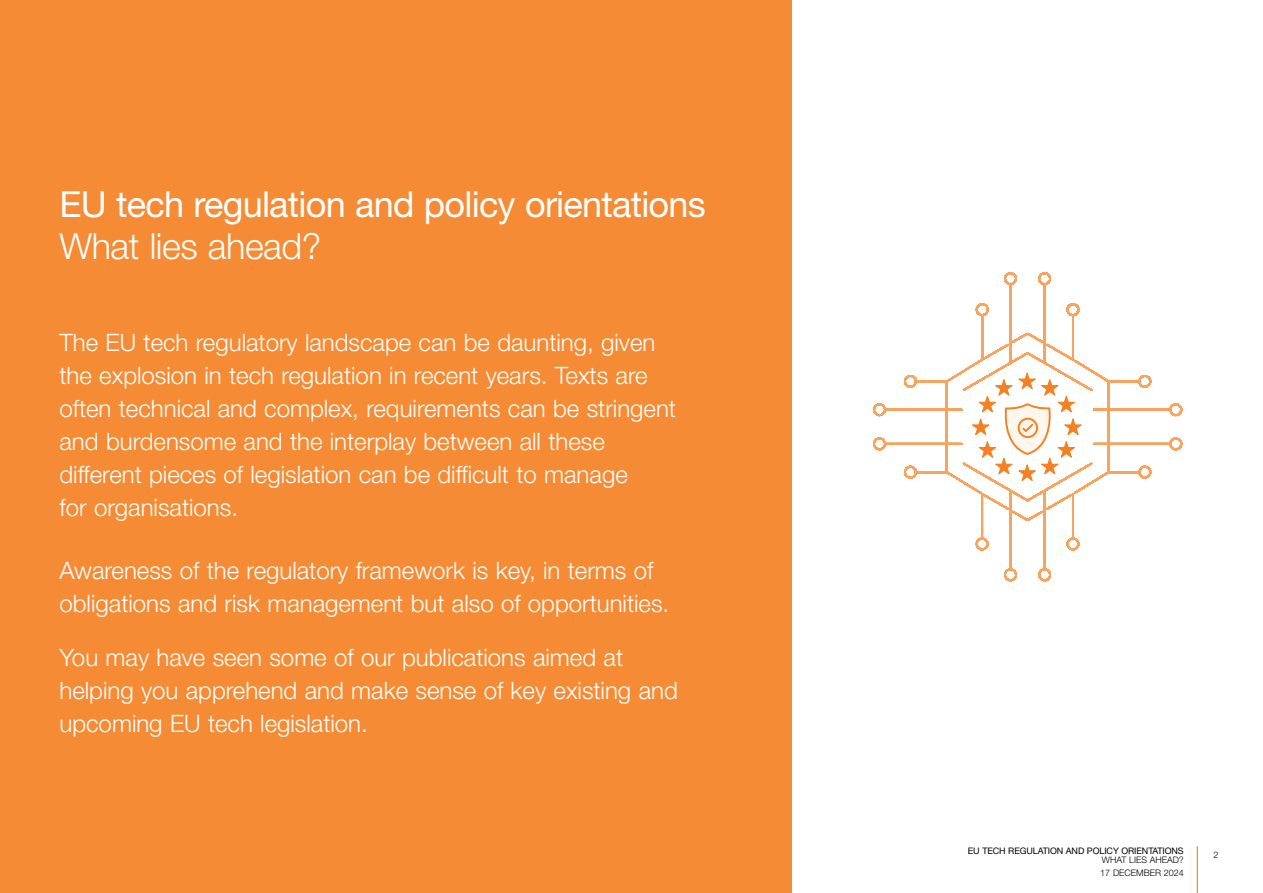
<style>
.page{position:relative;width:1263px;height:893px;background:#fff}
.page>*{position:absolute;margin:0;border:0;box-sizing:border-box;transform-origin:0 0}
.t1{font:36px "Helvetica Neue LT Std";letter-spacing:-.02em;color:#fff}
.t2{font:300 36px "Helvetica Neue LT Std";letter-spacing:-.01em;color:#fff}
.t3{font:300 24px/33px "Helvetica Neue LT Std";color:#fff}
.t4{font:9px "Helvetica Neue LT Std";letter-spacing:-.01em;color:#000}
.t5{font:300 9px/13.5px "Helvetica Neue LT Std";color:#000}
</style>
<div class="page">
<hr style="left:1197px;top:846px;width:1px;height:47px;background:#f58021">
<div style="left:0;top:0;width:792px;height:893px;background:#f68b35"></div>
<svg style="left:873px;top:272px;width:310px;height:310px"></svg>
<svg style="left:970px;top:372px;width:113px;height:110px"></svg>
<h1 class="t1" style="left:60px;top:182px;width:648px">EU tech regulation and policy orientations</h1>
<h1 class="t2" style="left:60px;top:224px;width:263px">What lies ahead?</h1>
<p class="t3" style="left:60px;top:326px;width:618px">The EU tech regulatory landscape can be daunting, given the explosion in tech regulation in recent years. Texts are often technical and complex, requirements can be stringent and burdensome and the interplay between all these different pieces of legislation can be difficult to manage<br>for organisations.</p>
<p class="t3" style="left:60px;top:554px;width:611px">Awareness of the regulatory framework is key, in terms of obligations and risk management but also of opportunities.</p>
<p class="t3" style="left:60px;top:641px;width:620px">You may have seen some of our publications aimed at helping you apprehend and make sense of key existing and upcoming EU tech legislation.</p>
<p class="t4" style="left:968px;top:845px;width:217px">EU TECH REGULATION AND POLICY ORIENTATIONS</p>
<p class="t5" style="left:1100px;top:853px;width:85px">WHAT LIES AHEAD?<br>17 DECEMBER 2024</p>
<p class="t5" style="left:1213px;top:848px;width:7px">2</p>
</div>
